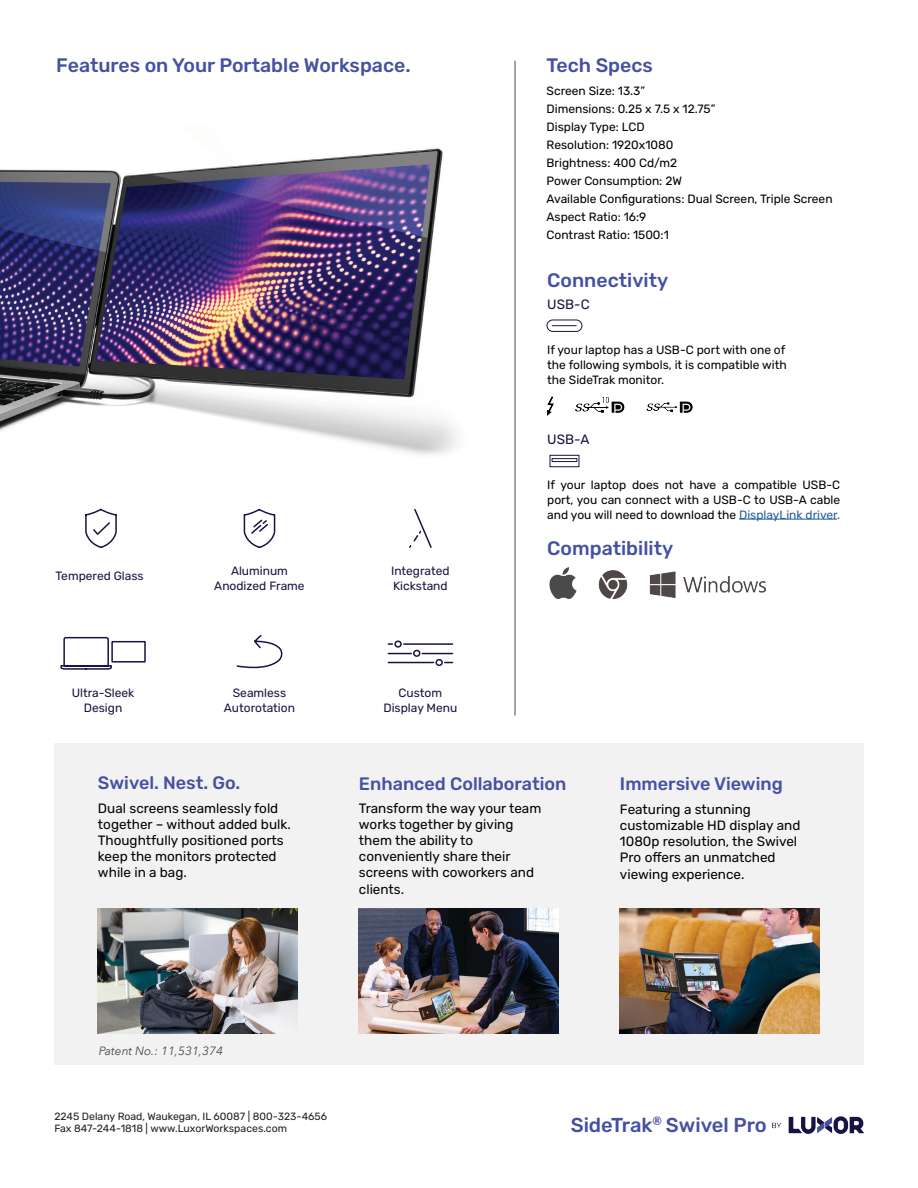
<style>
.page{position:relative;width:918px;height:1188px;background:#fff}
.page>*{position:absolute;margin:0;border:0;box-sizing:border-box;transform-origin:0 0}
.H3_Header{font:500 20.1px "Rubik";color:#4450a2}
.H3_Header-2{font:500 19.5px "Rubik";color:#4450a2}
.H3_Header-3{font:500 18px "Rubik";color:#4450a2}
.Body_Copy{font:13.5px/16.2px "Rubik";color:#020304}
.t1{font:13.5px "Avenir Next";color:#4f4a47}
.body_-_small_boi{font:13.5px "Rubik";color:#161441}
.body_-_small_boi-2{font:12px/15px "Rubik";color:#020304;text-align:justify}
.body_-_small_boi-3{font:12px "Rubik";color:#000}
.body_-_small_boi-4{font:12px/15px "Rubik";color:#161543;text-align:center}
.Body_Copy-2{font:italic 12px "Avenir Next";color:#4f4a47}
.t2{font:10.5px "Rubik";color:#231f20}
.s1{color:#215e9f}
.s2{color:#4f4a47}
</style>
<div class="page">
<img style="left:598px;top:570px;width:30px;height:30px">
<img style="left:649px;top:571px;width:118px;height:27px">
<hr style="left:739px;top:519px;width:98px;height:1px;background:#215e9f">
<hr style="left:515px;top:61px;width:1px;height:655px;background:#4f4a47">
<div style="left:54px;top:743px;width:809px;height:322px;background:#f2f2f3"></div>
<img style="left:98px;top:909px;width:200px;height:125px">
<img style="left:359px;top:908px;width:200px;height:125px">
<img style="left:620px;top:908px;width:200px;height:125px">
<img style="left:547px;top:396px;width:145px;height:20px">
<svg style="left:85px;top:508px;width:32px;height:40px"></svg>
<svg style="left:243px;top:508px;width:33px;height:41px"></svg>
<svg style="left:409px;top:508px;width:23px;height:40px"></svg>
<svg style="left:236px;top:634px;width:47px;height:35px"></svg>
<svg style="left:387px;top:640px;width:67px;height:27px"></svg>
<svg style="left:60px;top:636px;width:86px;height:34px"></svg>
<svg style="left:546px;top:319px;width:37px;height:13px"></svg>
<div style="left:550px;top:455px;width:29px;height:12px;border:1px solid #161441"></div>
<div style="left:552px;top:458px;width:25px;height:4px;border:1px solid #161441"></div>
<img style="left:772px;top:1116px;width:93px;height:18px">
<img style="left:549px;top:568px;width:28px;height:30px">
<img style="left:0;top:148px;width:458px;height:307px">
<p class="H3_Header-2" style="left:56px;top:54px;width:356px">Features on Your Portable Workspace.</p>
<p class="body_-_small_boi-4" style="left:56px;top:569px;width:90px">Tempered Glass</p>
<p class="body_-_small_boi-4" style="left:72px;top:686px;width:64px">Ultra-Sleek<br>Design</p>
<p class="body_-_small_boi-4" style="left:214px;top:564px;width:92px">Aluminum<br>Anodized Frame</p>
<p class="body_-_small_boi-4" style="left:224px;top:686px;width:73px">Seamless<br>Autorotation</p>
<p class="body_-_small_boi-4" style="left:391px;top:564px;width:60px;text-align:left">Integrated<br>Kickstand</p>
<p class="body_-_small_boi-4" style="left:383px;top:686px;width:75px">Custom<br>Display Menu</p>
<p class="H3_Header-2" style="left:547px;top:54px;width:108px">Tech Specs</p>
<p class="body_-_small_boi-3" style="left:547px;top:84px;width:100px">Screen Size: 13.3”</p>
<p class="body_-_small_boi-3" style="left:547px;top:102px;width:170px">Dimensions: 0.25 x 7.5 x 12.75”</p>
<p class="body_-_small_boi-3" style="left:547px;top:120px;width:100px">Display Type: LCD</p>
<p class="body_-_small_boi-3" style="left:547px;top:138px;width:128px">Resolution: 1920x1080</p>
<p class="body_-_small_boi-3" style="left:547px;top:156px;width:132px">Brightness: 400 Cd/m2</p>
<p class="body_-_small_boi-3" style="left:547px;top:174px;width:137px">Power Consumption: 2W</p>
<p class="body_-_small_boi-3" style="left:547px;top:192px;width:288px">Available Configurations: Dual Screen, Triple Screen</p>
<p class="body_-_small_boi-3" style="left:547px;top:210px;width:101px">Aspect Ratio: 16:9</p>
<p class="body_-_small_boi-3" style="left:547px;top:228px;width:124px">Contrast Ratio: 1500:1</p>
<p class="H3_Header-2" style="left:547px;top:269px;width:123px">Connectivity</p>
<p class="body_-_small_boi" style="left:547px;top:296px;width:44px">USB-C</p>
<p class="body_-_small_boi-2" style="left:547px;top:342px;width:241px">If your laptop has a USB-C port with one of the following symbols, it is compatible with the SideTrak monitor.</p>
<p class="body_-_small_boi" style="left:547px;top:431px;width:44px">USB-A</p>
<p class="body_-_small_boi-2" style="left:547px;top:477px;width:294px">If your laptop does not have a compatible USB-C port, you can connect with a USB-C to USB-A cable and you will need to download the <span class="s1">DisplayLink driver</span><span class="s2">.</span></p>
<p class="H3_Header-2" style="left:547px;top:537px;width:127px">Compatibility</p>
<p class="H3_Header-3" style="left:98px;top:772px;width:144px">Swivel. Nest. Go.</p>
<p class="H3_Header-3" style="left:359px;top:773px;width:209px">Enhanced Collaboration</p>
<p class="H3_Header-3" style="left:620px;top:773px;width:164px">Immersive Viewing</p>
<p class="Body_Copy" style="left:98px;top:800px;width:194px">Dual screens seamlessly fold together – without added bulk.<br>Thoughtfully positioned ports keep the monitors protected while in a bag.</p>
<p class="Body_Copy" style="left:359px;top:800px;width:184px">Transform the way your team works together by giving them the ability to conveniently share their screens with coworkers and clients.</p>
<p class="Body_Copy" style="left:620px;top:801px;width:182px">Featuring a stunning customizable HD display and<br>1080p resolution, the Swivel<br>Pro offers an unmatched viewing experience.</p>
<p class="Body_Copy-2" style="left:99px;top:1041px;width:126px">Patent No.: 11,531,374</p>
<p class="t2" style="left:54px;top:1110px;width:274px">2245 Delany Road, Waukegan, IL 60087 | 800-323-4656</p>
<p class="t2" style="left:54px;top:1123px;width:234px">Fax 847-244-1818 | www.LuxorWorkspaces.com</p>
<p class="H3_Header" style="left:571px;top:1114px;width:198px">SideTrak<sup>®</sup> Swivel Pro</p>
<p class="t1" style="left:54px;top:1118px;width:288px">sidetrak.com | customerservice@sidetrak.com</p>
</div>
